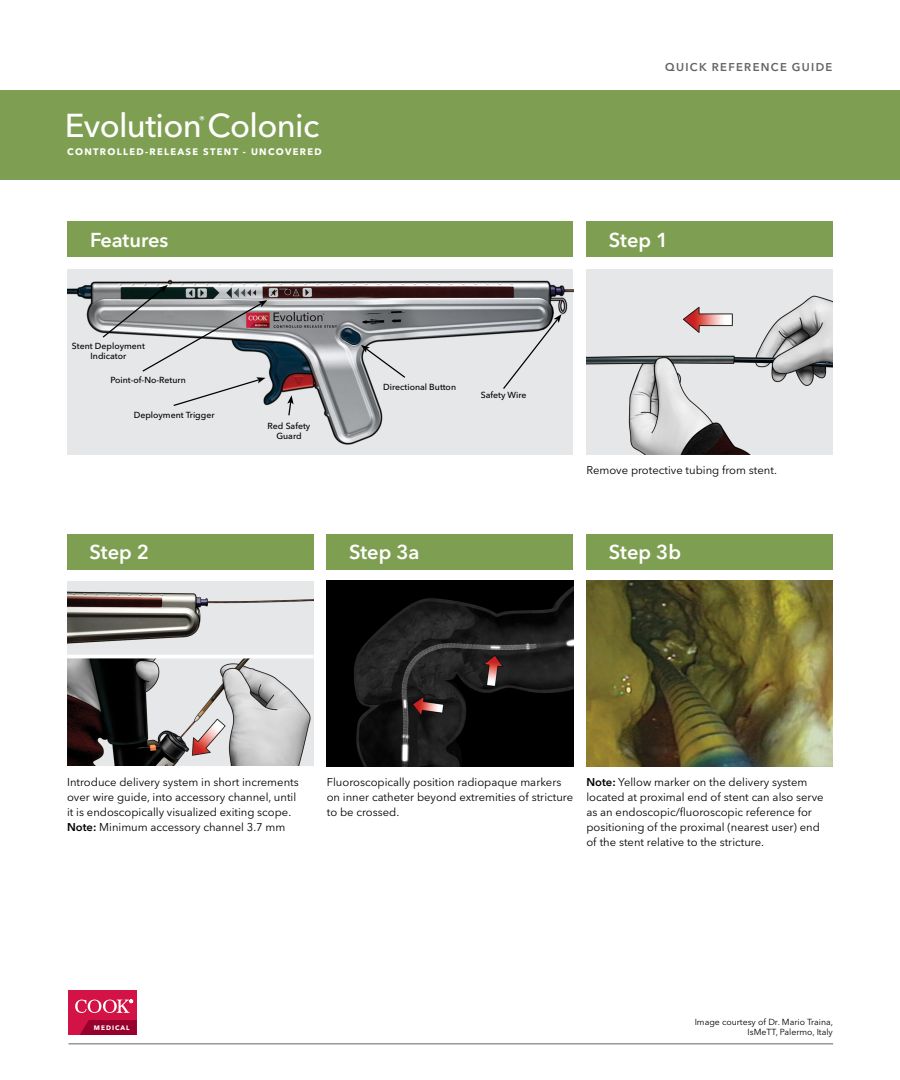
<style>
.page{position:relative;width:900px;height:1080px;background:#fff}
.page>*{position:absolute;margin:0;border:0;box-sizing:border-box;transform-origin:0 0}
.t1{font:500 32.88px "Avenir Next LT Pro";letter-spacing:-.02em;color:#fff}
.t2{font:600 20px "Avenir Next LT Pro";color:#fff}
.t3{font:11.25px/15px "Avenir Next LT Pro";color:#000}
.t4{font:600 11.25px "Avenir Next LT Pro";letter-spacing:.115em;color:#636466}
.t5{font:600 9.75px "Avenir Next LT Pro";color:#fff}
.t6{font:700 9.38px "Avenir Next LT Pro";letter-spacing:.14em;color:#fff}
.t7{font:500 8.75px/10px "Avenir Next LT Pro";color:#000;text-align:center}
.t8{font:8.75px/10.5px "Avenir Next LT Pro";color:#000;text-align:right}
.t9{font:700 6.5px "Avenir Next LT Pro";letter-spacing:.155em;color:#fff}
.s1{font-weight:600}
</style>
<div class="page">
<div style="left:68px;top:221px;width:505px;height:36px;background:#7e9f52"></div>
<div style="left:586px;top:221px;width:247px;height:36px;background:#7e9f52"></div>
<img style="left:68px;top:269px;width:505px;height:185px">
<div style="left:0;top:90px;width:900px;height:90px;background:#7e9f52"></div>
<img style="left:67px;top:581px;width:247px;height:74px">
<svg style="left:67px;top:658px;width:247px;height:108px;background:#959292"></svg>
<div style="left:67px;top:534px;width:247px;height:36px;background:#7e9f52"></div>
<div style="left:327px;top:534px;width:246px;height:36px;background:#7e9f52"></div>
<img style="left:327px;top:581px;width:246px;height:185px">
<img style="left:586px;top:581px;width:247px;height:185px">
<img style="left:586px;top:269px;width:247px;height:185px">
<div style="left:586px;top:534px;width:247px;height:36px;background:#7e9f52"></div>
<svg style="left:502px;top:314px;width:60px;height:76px;background:#cacbcd"></svg>
<svg style="left:361px;top:345px;width:46px;height:34px;background:#cdcecf"></svg>
<svg style="left:101px;top:285px;width:166px;height:122px;background:#bbbcbd"></svg>
<svg style="left:287px;top:395px;width:7px;height:22px"></svg>
<div style="left:68px;top:990px;width:69px;height:45px;background:#d31245"></div>
<svg style="left:80px;top:1020px;width:57px;height:15px"></svg>
<svg style="left:75px;top:1000px;width:58px;height:13px"></svg>
<hr style="left:68px;top:1044px;width:765px;height:1px;background:#636466">
<h1 class="t1" style="left:65px;top:106px;width:256px">Evolution Colonic</h1>
<p class="t5" style="left:199px;top:114px;width:7px">®</p>
<p class="t6" style="left:67px;top:146px;width:256px">CONTROLLED-RELEASE STENT - UNCOVERED</p>
<p class="t4" style="left:665px;top:60px;width:169px">QUICK REFERENCE GUIDE</p>
<h2 class="t2" style="left:90px;top:228px;width:80px">Features</h2>
<h2 class="t2" style="left:609px;top:228px;width:61px">Step 1</h2>
<p class="t7" style="left:72px;top:341px;width:74px">Stent Deployment<br>Indicator</p>
<p class="t7" style="left:111px;top:375px;width:77px">Point-of-No-Return</p>
<p class="t7" style="left:134px;top:410px;width:82px">Deployment Trigger</p>
<h2 class="t2" style="left:90px;top:540px;width:61px">Step 2</h2>
<p class="t7" style="left:268px;top:421px;width:44px">Red Safety<br>Guard</p>
<p class="t7" style="left:383px;top:382px;width:74px">Directional Button</p>
<p class="t7" style="left:481px;top:390px;width:47px">Safety Wire</p>
<h2 class="t2" style="left:349px;top:540px;width:72px">Step 3a</h2>
<p class="t3" style="left:586px;top:462px;width:192px">Remove protective tubing from stent.</p>
<h2 class="t2" style="left:609px;top:540px;width:74px">Step 3b</h2>
<p class="t3" style="left:67px;top:775px;width:233px">Introduce delivery system in short increments over wire guide, into accessory channel, until it is endoscopically visualized exiting scope.<br><span class="s1">Note:</span> Minimum accessory channel 3.7 mm</p>
<p class="t3" style="left:327px;top:775px;width:248px">Fluoroscopically position radiopaque markers on inner catheter beyond extremities of stricture to be crossed.</p>
<p class="t3" style="left:586px;top:775px;width:239px"><span class="s1">Note:</span> Yellow marker on the delivery system located at proximal end of stent can also serve as an endoscopic/fluoroscopic reference for positioning of the proximal (nearest user) end of the stent relative to the stricture.</p>
<p class="t9" style="left:94px;top:1023px;width:37px">MEDICAL</p>
<p class="t8" style="left:695px;top:1016px;width:140px">Image courtesy of Dr. Mario Traina,<br>IsMeTT, Palermo, Italy</p>
</div>
